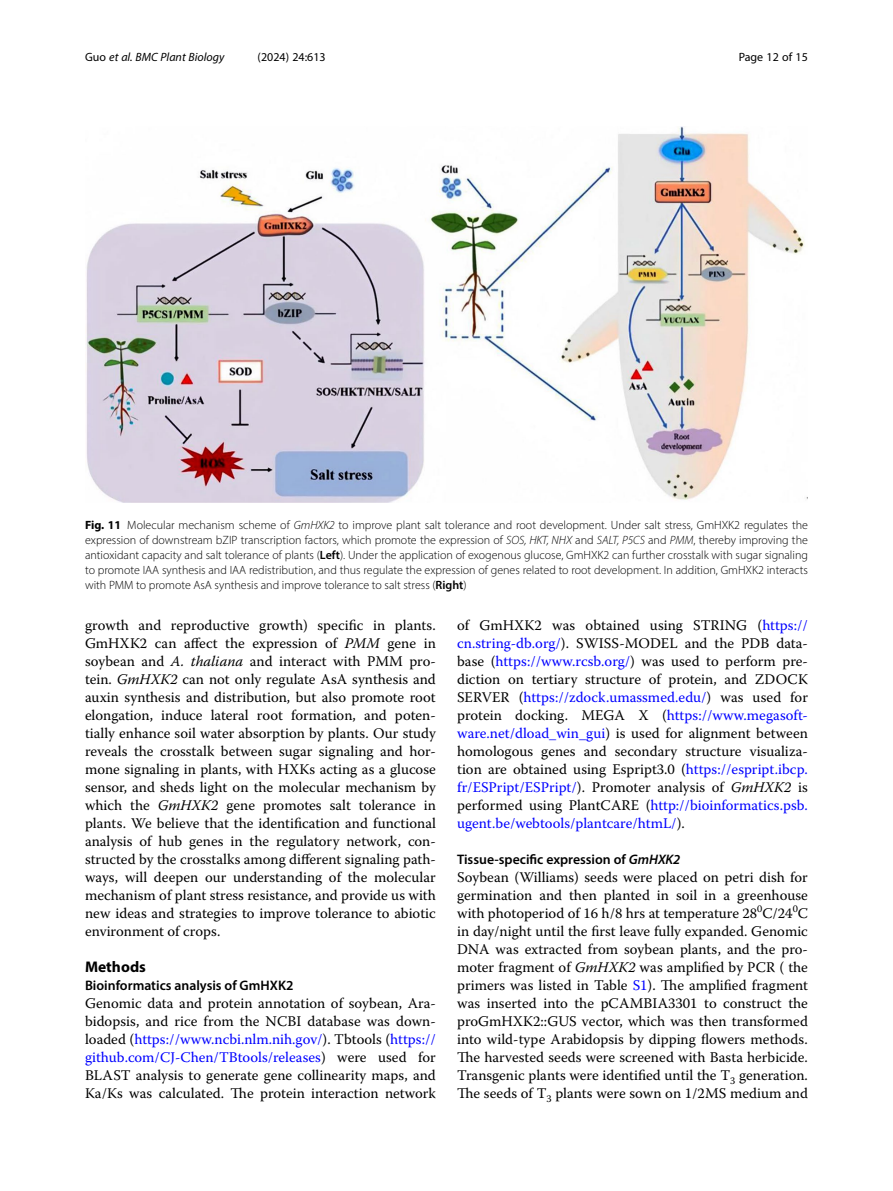
<style>
.page{position:relative;width:893px;height:1191px;background:#fff}
.page>*{position:absolute;margin:0;border:0;box-sizing:border-box;transform-origin:0 0}
.Head_1{font:700 15.45px "Myriad Pro";color:#000}
.Body_Text{font:14.7px/18px "Warnock Pro";color:#000;text-align:justify}
.Head_2{font:600 13.8px "Myriad Pro";color:#000}
.Head_2_After_1{font:600 13.8px "Myriad Pro";color:#000}
.Figure_Caption{font:300 12px/15px "Myriad Pro";color:#000;text-align:justify}
.t1{font:italic 12px "Myriad Pro";color:#000}
.t2{font:12px "Myriad Pro";color:#000}
.s1{font-style:normal}
.s2{font-weight:700}
.s3{font-style:italic}
.s4{font-weight:600}
.s5{color:#00f}
</style>
<div class="page">
<img style="left:86px;top:126px;width:722px;height:376px">
<p class="t1" style="left:85px;top:50px;width:141px"><span class="s1">Guo</span> et al. BMC Plant Biology</p>
<p class="t2" style="left:258px;top:50px;width:70px">(2024) 24:613</p>
<p class="t2" style="left:739px;top:50px;width:71px">Page 12 of 15</p>
<p class="Figure_Caption" style="left:85px;top:517px;width:724px"><span class="s2">Fig. 11</span> Molecular mechanism scheme of <span class="s3">GmHXK2</span> to improve plant salt tolerance and root development. Under salt stress, GmHXK2 regulates the expression of downstream bZIP transcription factors, which promote the expression of <span class="s3">SOS, HKT, NHX</span> and <span class="s3">SALT, P5CS</span> and <span class="s3">PMM</span>, thereby improving the antioxidant capacity and salt tolerance of plants (<span class="s4">Left</span>). Under the application of exogenous glucose, GmHXK2 can further crosstalk with sugar signaling to promote IAA synthesis and IAA redistribution, and thus regulate the expression of genes related to root development. In addition, GmHXK2 interacts with PMM to promote AsA synthesis and improve tolerance to salt stress (<span class="s4">Right</span>)</p>
<p class="Body_Text" style="left:85px;top:616px;width:352px">growth and reproductive growth) specific in plants.<br>GmHXK2 can affect the expression of <span class="s3">PMM</span> gene in soybean and <span class="s3">A. thaliana</span> and interact with PMM pro&shy;tein. <span class="s3">GmHXK2</span> can not only regulate AsA synthesis and auxin synthesis and distribution, but also promote root elongation, induce lateral root formation, and poten&shy;tially enhance soil water absorption by plants. Our study reveals the crosstalk between sugar signaling and hor&shy;mone signaling in plants, with HXKs acting as a glucose sensor, and sheds light on the molecular mechanism by which the <span class="s3">GmHXK2</span> gene promotes salt tolerance in plants. We believe that the identification and functional analysis of hub genes in the regulatory network, con&shy;structed by the crosstalks among different signaling path&shy;ways, will deepen our understanding of the molecular mechanism of plant stress resistance, and provide us with new ideas and strategies to improve tolerance to abiotic environment of crops.</p>
<p class="Head_1" style="left:85px;top:957px;width:62px">Methods</p>
<p class="Head_2_After_1" style="left:85px;top:977px;width:210px">Bioinformatics analysis of GmHXK2</p>
<p class="Body_Text" style="left:85px;top:994px;width:352px">Genomic data and protein annotation of soybean, Ara&shy;bidopsis, and rice from the NCBI database was down&shy;loaded (<span class="s5">https://www.ncbi.nlm.nih.gov/</span>). Tbtools (<span class="s5">https:// github.com/CJ-Chen/TBtools/releases</span>) were used for BLAST analysis to generate gene collinearity maps, and Ka/Ks was calculated. The protein interaction network</p>
<p class="Body_Text" style="left:457px;top:616px;width:352px">of GmHXK2 was obtained using STRING (<span class="s5">https:// cn.string-db.org/</span>). SWISS-MODEL and the PDB data&shy;base (<span class="s5">https://www.rcsb.org/</span>) was used to perform pre&shy;diction on tertiary structure of protein, and ZDOCK SERVER (<span class="s5">https://zdock.umassmed.edu/</span>) was used for protein docking. MEGA X (<span class="s5">https://www.megasoft&shy;ware.net/dload_win_gui</span>) is used for alignment between homologous genes and secondary structure visualiza&shy;tion are obtained using Espript3.0 (<span class="s5">https://espript.ibcp. fr/ESPript/ESPript/</span>). Promoter analysis of <span class="s3">GmHXK2</span> is performed using PlantCARE (<span class="s5">http://bioinformatics.psb. ugent.be/webtools/plantcare/htmL/</span>).</p>
<p class="Head_2" style="left:457px;top:851px;width:225px">Tissue-specific expression of <span class="s3">GmHXK2</span></p>
<p class="Body_Text" style="left:457px;top:868px;width:352px">Soybean (Williams) seeds were placed on petri dish for germination and then planted in soil in a greenhouse with photoperiod of 16 h/8 hrs at temperature 28<sup>0</sup>C/24<sup>0</sup>C in day/night until the first leave fully expanded. Genomic DNA was extracted from soybean plants, and the pro&shy;moter fragment of <span class="s3">GmHXK2</span> was amplified by PCR ( the primers was listed in Table <span class="s5">S1</span>). The amplified fragment was inserted into the pCAMBIA3301 to construct the proGmHXK2::GUS vector, which was then transformed into wild-type Arabidopsis by dipping flowers methods.<br>The harvested seeds were screened with Basta herbicide.<br>Transgenic plants were identified until the T<sub>3</sub> generation.<br>The seeds of T<sub>3</sub> plants were sown on 1/2MS medium and</p>
</div>
